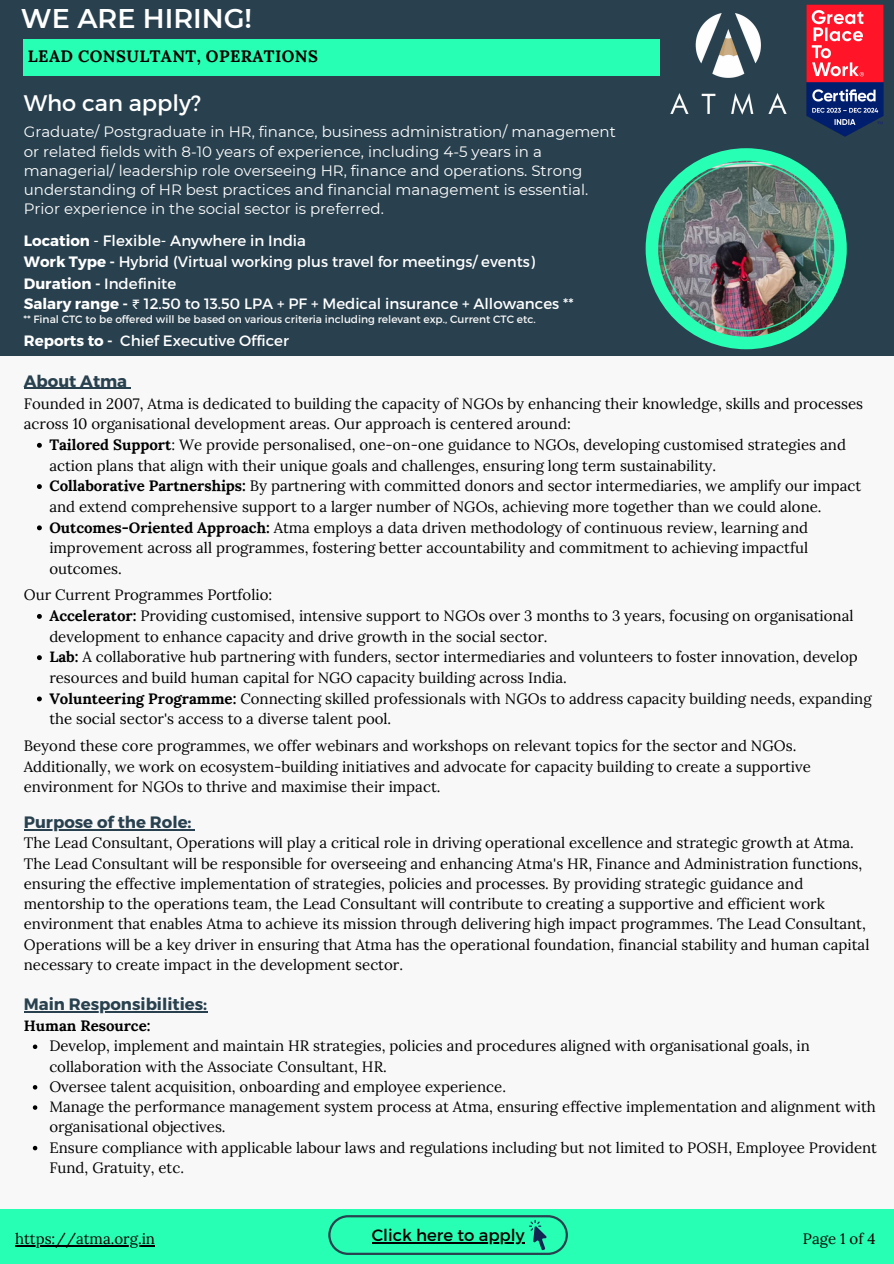
<style>
.page{position:relative;width:894px;height:1264px;background:#fff}
.page>*{position:absolute;margin:0;border:0;box-sizing:border-box;transform-origin:0 0}
.t1{font:600 27px "Montserrat";color:#fff}
.t2{font:22.5px "Montserrat";color:#fff}
.t3{font:700 16.5px "Montserrat";color:#29414f}
.t4{font:700 16.5px "Lora";letter-spacing:.025em;color:#000}
.t5{font:16.5px "Montserrat";color:#000}
.t6{font:15px/20.7px "Lora";color:#000}
.t7{font:15px/19.2px "Montserrat";color:#fff}
.t8{font:700 15px "Lora";color:#000}
.t9{font:700 15px "Montserrat";color:#fff}
.t10{font:10.65px "Montserrat";color:#f8f8f8}
.s1{font-weight:700}
.s2{font-family:"Noto Sans Gurmukhi"}
</style>
<div class="page">
<div style="left:0;top:0;width:893px;height:1263px;background:#f8f8f8"></div>
<div style="left:0;top:0;width:893px;height:356px;background:#29414f"></div>
<div style="left:23px;top:39px;width:637px;height:36px;background:#27ffb4"></div>
<div style="left:645px;top:148px;width:201px;height:201px;background:#27ffb4;border-radius:50%"></div>
<img style="left:670px;top:14px;width:117px;height:101px">
<img style="left:806px;top:4px;width:78px;height:133px">
<img style="left:658px;top:161px;width:176px;height:176px;border-radius:50%">
<svg style="left:37px;top:443px;width:5px;height:5px"></svg>
<svg style="left:37px;top:484px;width:5px;height:5px"></svg>
<svg style="left:37px;top:525px;width:5px;height:5px"></svg>
<svg style="left:37px;top:614px;width:5px;height:5px"></svg>
<svg style="left:37px;top:655px;width:5px;height:5px"></svg>
<svg style="left:37px;top:696px;width:5px;height:5px"></svg>
<div style="left:0;top:1209px;width:893px;height:54px;background:#27ffb4"></div>
<svg style="left:328px;top:1215px;width:239px;height:39px"></svg>
<hr style="left:24px;top:388px;width:103px;height:1px;background:#29414f">
<hr style="left:24px;top:829px;width:167px;height:1px;background:#29414f">
<hr style="left:24px;top:1011px;width:183px;height:1px;background:#29414f">
<svg style="left:33px;top:1044px;width:4px;height:5px"></svg>
<svg style="left:33px;top:1085px;width:4px;height:4px"></svg>
<svg style="left:33px;top:1105px;width:4px;height:4px"></svg>
<svg style="left:33px;top:1145px;width:4px;height:5px"></svg>
<hr style="left:15px;top:1244px;width:140px;height:1px;background:#000">
<p class="t1" style="left:21px;top:1px;width:232px">WE ARE HIRING!</p>
<p class="t4" style="left:28px;top:46px;width:291px">LEAD CONSULTANT, OPERATIONS</p>
<p class="t2" style="left:24px;top:88px;width:179px">Who can apply?</p>
<p class="t7" style="left:24px;top:122px;width:593px">Graduate/ Postgraduate in HR, finance, business administration/ management or related fields with 8-10 years of experience, including 4-5 years in a managerial/ leadership role overseeing HR, finance and operations. Strong understanding of HR best practices and financial management is essential.<br>Prior experience in the social sector is preferred.</p>
<h5 class="t7" style="left:24px;top:230px;width:283px"><span class="s1">Location</span> - Flexible- Anywhere in India</h5>
<h5 class="t7" style="left:24px;top:251px;width:512px"><span class="s1">Work Type -</span> Hybrid (Virtual working plus travel for meetings/ events)</h5>
<p class="t7" style="left:24px;top:273px;width:154px"><span class="s1">Duration -</span> Indefinite</p>
<p class="t7" style="left:24px;top:293px;width:551px"><span class="s1">Salary range -</span> <span class="s2">₹</span> 12.50 to 13.50 LPA + PF + Medical insurance + Allowances **</p>
<p class="t9" style="left:24px;top:331px;width:90px">Reports to -</p>
<h5 class="t7" style="left:120px;top:330px;width:170px">Chief Executive Officer</h5>
<h4 class="t3" style="left:24px;top:370px;width:105px">About Atma</h4>
<h5 class="t10" style="left:23px;top:312px;width:513px">** Final CTC to be offered will be based on various criteria including relevant exp., Current CTC etc.</h5>
<h2 class="t6" style="left:24px;top:393px;width:840px">Founded in 2007, Atma is dedicated to building the capacity of NGOs by enhancing their knowledge, skills and processes across 10 organisational development areas. Our approach is centered around:</h2>
<h5 class="t6" style="left:49px;top:434px;width:798px"><span class="s1">Tailored Support</span>: We provide personalised, one-on-one guidance to NGOs, developing customised strategies and action plans that align with their unique goals and challenges, ensuring long term sustainability.</h5>
<p class="t6" style="left:49px;top:475px;width:813px"><span class="s1">Collaborative Partnerships:</span> By partnering with committed donors and sector intermediaries, we amplify our impact and extend comprehensive support to a larger number of NGOs, achieving more together than we could alone.</p>
<h5 class="t6" style="left:49px;top:516px;width:760px;text-align:justify"><span class="s1">Outcomes-Oriented Approach:</span> Atma employs a data driven methodology of continuous review, learning and improvement across all programmes, fostering better accountability and commitment to achieving impactful outcomes.</h5>
<h5 class="t6" style="left:24px;top:584px;width:250px">Our Current Programmes Portfolio:</h5>
<h5 class="t6" style="left:49px;top:605px;width:805px"><span class="s1">Accelerator:</span> Providing customised, intensive support to NGOs over 3 months to 3 years, focusing on organisational development to enhance capacity and drive growth in the social sector.</h5>
<p class="t6" style="left:49px;top:646px;width:809px"><span class="s1">Lab:</span> A collaborative hub partnering with funders, sector intermediaries and volunteers to foster innovation, develop resources and build human capital for NGO capacity building across India.</p>
<h5 class="t6" style="left:49px;top:687px;width:823px"><span class="s1">Volunteering Programme:</span> Connecting skilled professionals with NGOs to address capacity building needs, expanding the social sector's access to a diverse talent pool.</h5>
<h4 class="t6" style="left:24px;top:735px;width:788px">Beyond these core programmes, we offer webinars and workshops on relevant topics for the sector and NGOs.<br>Additionally, we work on ecosystem-building initiatives and advocate for capacity building to create a supportive environment for NGOs to thrive and maximise their impact.</h4>
<h5 class="t3" style="left:24px;top:811px;width:169px">Purpose of the Role:</h5>
<h4 class="t6" style="left:24px;top:832px;width:846px;line-height:20.2px">The Lead Consultant, Operations will play a critical role in driving operational excellence and strategic growth at Atma.<br>The Lead Consultant will be responsible for overseeing and enhancing Atma's HR, Finance and Administration functions, ensuring the effective implementation of strategies, policies and processes. By providing strategic guidance and mentorship to the operations team, the Lead Consultant will contribute to creating a supportive and efficient work environment that enables Atma to achieve its mission through delivering high impact programmes. The Lead Consultant, Operations will be a key driver in ensuring that Atma has the operational foundation, financial stability and human capital necessary to create impact in the development sector.</h4>
<h4 class="t3" style="left:24px;top:993px;width:185px">Main Responsibilities:</h4>
<p class="t8" style="left:24px;top:1015px;width:128px">Human Resource:</p>
<p class="t6" style="left:49px;top:1035px;width:761px;line-height:20.2px">Develop, implement and maintain HR strategies, policies and procedures aligned with organisational goals, in collaboration with the Associate Consultant, HR.</p>
<p class="t6" style="left:49px;top:1075px;width:458px">Oversee talent acquisition, onboarding and employee experience.</p>
<p class="t6" style="left:49px;top:1096px;width:827px;line-height:20.2px">Manage the performance management system process at Atma, ensuring effective implementation and alignment with organisational objectives.</p>
<h5 class="t6" style="left:49px;top:1136px;width:829px;line-height:20.2px">Ensure compliance with applicable labour laws and regulations including but not limited to POSH, Employee Provident<br>Fund, Gratuity, etc.</h5>
<h5 class="t5" style="left:371px;top:1224px;width:154px">Click here to apply</h5>
<h5 class="t6" style="left:15px;top:1227px;width:141px">https://atma.org.in</h5>
<p class="t6" style="left:802px;top:1227px;width:74px">Page 1 of 4</p>
</div>
